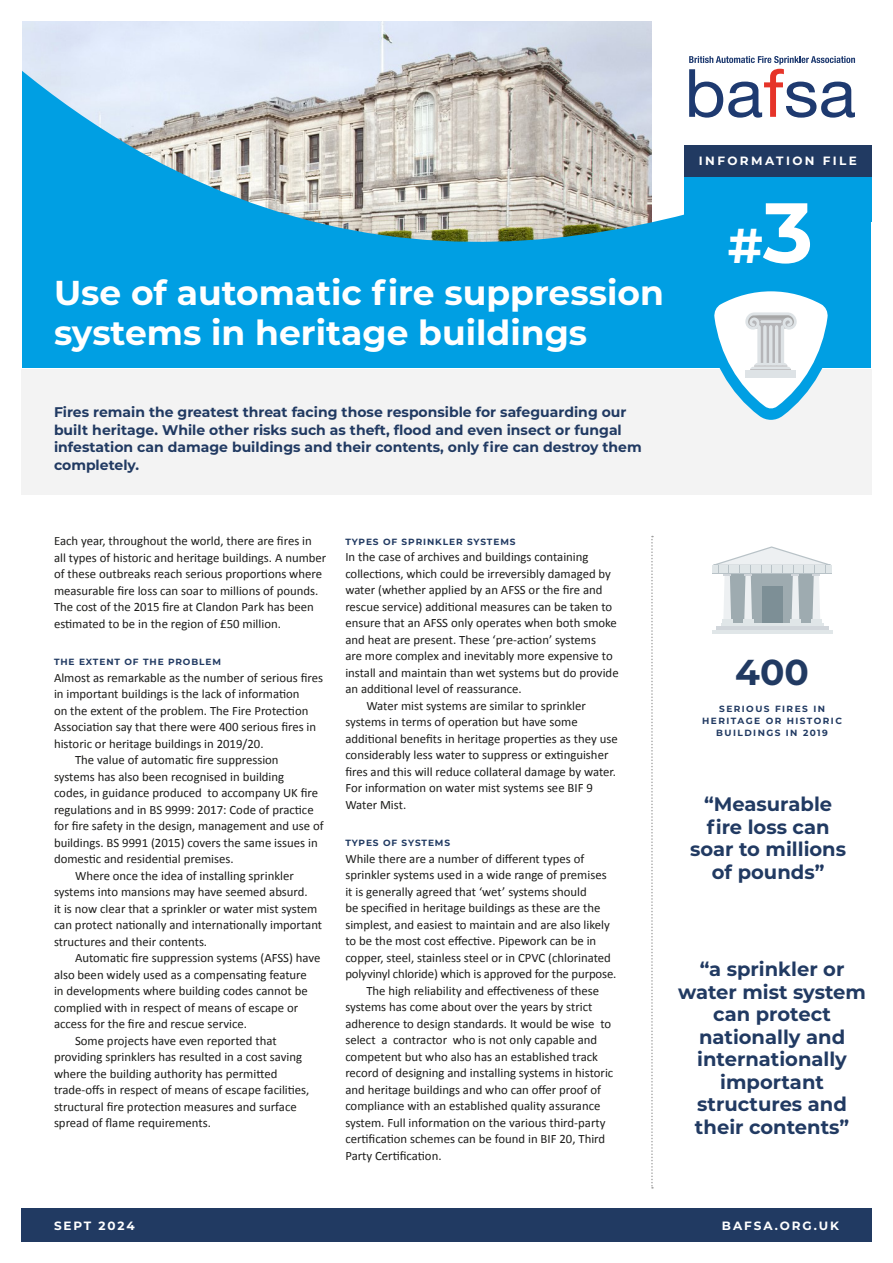
<style>
.page{position:relative;width:893px;height:1263px;background:#fff}
.page>*{position:absolute;margin:0;border:0;box-sizing:border-box;transform-origin:0 0}
.t1{font:700 48.9px "Montserrat";color:#fff}
.t2{font:700 36px "Montserrat";color:#213a62}
.t3{font:700 34.5px/40.5px "Montserrat";color:#fff}
.t4{font:700 19.5px/22.5px "Montserrat";color:#213a62;text-align:center}
.t5{font:700 13.95px/17.5px "Montserrat";color:#213a62}
.t6{font:12.75px/16.5px "Calibri";color:#1d1d1b}
.t7{font:700 12px "Montserrat";letter-spacing:.165em;color:#fff}
.t8{font:700 12px "Montserrat";letter-spacing:.2em;color:#fff}
.t9{font:700 9px "Montserrat";letter-spacing:.1em;color:#213a62}
.t10{font:700 9px/12px "Montserrat";letter-spacing:.16em;color:#213a62;text-align:center}
.s1{font-size:84.75px}
</style>
<div class="page">
<img style="left:22px;top:21px;width:629px;height:31px">
<svg style="left:22px;top:52px;width:849px;height:316px;background:#68b6d7"></svg>
<div style="left:630px;top:236px;width:242px;height:134px;background:#009fe3"></div>
<div style="left:684px;top:169px;width:188px;height:53px;background:#009fe3"></div>
<div style="left:0;top:368px;width:893px;height:178px;background:#fff"></div>
<div style="left:21px;top:1208px;width:851px;height:34px;background:#213a62"></div>
<svg style="left:689px;top:56px;width:166px;height:62px"></svg>
<div style="left:21px;top:370px;width:851px;height:125px;background:#f3f3f3"></div>
<svg style="left:651px;top:536px;width:2px;height:652px"></svg>
<div style="left:684px;top:145px;width:188px;height:31px;background:#213a62"></div>
<hr style="left:722px;top:619px;width:10px;height:4px;background:#e0e6e8">
<hr style="left:743px;top:619px;width:10px;height:4px;background:#e0e6e8">
<hr style="left:790px;top:619px;width:11px;height:4px;background:#e0e6e8">
<hr style="left:811px;top:619px;width:10px;height:4px;background:#e0e6e8">
<hr style="left:721px;top:623px;width:102px;height:3px;background:#e0e6e8">
<hr style="left:716px;top:626px;width:112px;height:4px;background:#d1d6db">
<hr style="left:712px;top:630px;width:120px;height:4px;background:#e0e6e8">
<div style="left:762px;top:586px;width:20px;height:37px;background:#7d8f96"></div>
<svg style="left:712px;top:546px;width:120px;height:75px"></svg>
<hr style="left:712px;top:573px;width:120px;height:1px;background:#b8c2c7">
<svg style="left:703px;top:291px;width:136px;height:129px"></svg>
<div style="left:745px;top:370px;width:51px;height:8px;background:#dee3e6"></div>
<p class="t8" style="left:699px;top:152px;width:159px">INFORMATION FILE</p>
<h3 class="t3" style="left:54px;top:271px;width:611px">Use of automatic fire suppression systems in heritage buildings</h3>
<p class="t5" style="left:54px;top:403px;width:589px">Fires remain the greatest threat facing those responsible for safeguarding our built heritage. While other risks such as theft, flood and even insect or fungal infestation can damage buildings and their contents, only fire can destroy them completely.</p>
<h1 class="t1" style="left:728px;top:210px;width:87px">#<span class="s1">3</span></h1>
<p class="t6" style="left:54px;top:532px;width:274px">Each year, throughout the world, there are fires in all types of historic and heritage buildings. A number of these outbreaks reach serious proportions where measurable fire loss can soar to millions of pounds.<br>The cost of the 2015 fire at Clandon Park has been estimated to be in the region of £50 million.</p>
<p class="t9" style="left:54px;top:656px;width:169px">THE EXTENT OF THE PROBLEM</p>
<p class="t6" style="left:54px;top:669px;width:271px">Almost as remarkable as the number of serious fires</p>
<p class="t6" style="left:54px;top:685px;width:247px">in important buildings is the lack of information</p>
<p class="t6" style="left:54px;top:702px;width:256px">on the extent of the problem. The Fire Protection</p>
<p class="t6" style="left:54px;top:718px;width:264px">Association say that there were 400 serious fires in</p>
<p class="t6" style="left:54px;top:735px;width:211px">historic or heritage buildings in 2019/20.</p>
<p class="t6" style="left:75px;top:751px;width:205px">The value of automatic fire suppression</p>
<p class="t6" style="left:54px;top:768px;width:232px">systems has also been recognised in building</p>
<p class="t6" style="left:54px;top:784px;width:266px">codes, in guidance produced to accompany UK fire</p>
<p class="t6" style="left:54px;top:801px;width:261px">regulations and in BS 9999: 2017: Code of practice</p>
<p class="t6" style="left:54px;top:817px;width:271px">for fire safety in the design, management and use of</p>
<p class="t6" style="left:54px;top:834px;width:265px">buildings. BS 9991 (2015) covers the same issues in</p>
<p class="t6" style="left:54px;top:850px;width:181px">domestic and residential premises.</p>
<p class="t6" style="left:75px;top:867px;width:220px">Where once the idea of installing sprinkler</p>
<p class="t6" style="left:54px;top:883px;width:255px">systems into mansions may have seemed absurd.</p>
<p class="t6" style="left:54px;top:900px;width:265px">it is now clear that a sprinkler or water mist system</p>
<p class="t6" style="left:54px;top:916px;width:270px">can protect nationally and internationally important</p>
<p class="t6" style="left:54px;top:933px;width:155px">structures and their contents.</p>
<p class="t6" style="left:75px;top:949px;width:247px">Automatic fire suppression systems (AFSS) have</p>
<p class="t6" style="left:54px;top:966px;width:254px">also been widely used as a compensating feature</p>
<p class="t6" style="left:54px;top:982px;width:255px">in developments where building codes cannot be</p>
<p class="t6" style="left:54px;top:999px;width:246px">complied with in respect of means of escape or</p>
<p class="t6" style="left:54px;top:1015px;width:195px">access for the fire and rescue service.</p>
<p class="t6" style="left:75px;top:1032px;width:203px">Some projects have even reported that</p>
<p class="t6" style="left:54px;top:1048px;width:250px">providing sprinklers has resulted in a cost saving</p>
<p class="t6" style="left:54px;top:1065px;width:225px">where the building authority has permitted</p>
<p class="t6" style="left:54px;top:1081px;width:257px">trade-offs in respect of means of escape facilities,</p>
<p class="t6" style="left:54px;top:1098px;width:244px">structural fire protection measures and surface</p>
<p class="t6" style="left:54px;top:1114px;width:158px">spread of flame requirements.</p>
<p class="t9" style="left:345px;top:535px;width:172px">TYPES OF SPRINKLER SYSTEMS</p>
<p class="t6" style="left:345px;top:548px;width:245px">In the case of archives and buildings containing</p>
<p class="t6" style="left:345px;top:565px;width:267px">collections, which could be irreversibly damaged by</p>
<p class="t6" style="left:345px;top:581px;width:259px">water (whether applied by an AFSS or the fire and</p>
<p class="t6" style="left:345px;top:598px;width:268px">rescue service) additional measures can be taken to</p>
<p class="t6" style="left:345px;top:614px;width:273px">ensure that an AFSS only operates when both smoke</p>
<p class="t6" style="left:345px;top:631px;width:252px">and heat are present. These ‘pre-action’ systems</p>
<p class="t6" style="left:345px;top:647px;width:269px">are more complex and inevitably more expensive to</p>
<p class="t6" style="left:345px;top:664px;width:275px">install and maintain than wet systems but do provide</p>
<p class="t6" style="left:345px;top:680px;width:178px">an additional level of reassurance.</p>
<p class="t6" style="left:366px;top:697px;width:221px">Water mist systems are similar to sprinkler</p>
<p class="t6" style="left:345px;top:713px;width:234px">systems in terms of operation but have some</p>
<p class="t6" style="left:345px;top:730px;width:274px">additional benefits in heritage properties as they use</p>
<p class="t6" style="left:345px;top:746px;width:265px">considerably less water to suppress or extinguisher</p>
<p class="t6" style="left:345px;top:763px;width:272px">fires and this will reduce collateral damage by water.</p>
<p class="t6" style="left:345px;top:779px;width:249px">For information on water mist systems see BIF 9</p>
<p class="t6" style="left:345px;top:796px;width:62px">Water Mist.</p>
<p class="t9" style="left:345px;top:836px;width:106px">TYPES OF SYSTEMS</p>
<p class="t6" style="left:345px;top:850px;width:240px">While there are a number of different types of</p>
<p class="t6" style="left:345px;top:866px;width:263px">sprinkler systems used in a wide range of premises</p>
<p class="t6" style="left:345px;top:883px;width:243px">it is generally agreed that ‘wet’ systems should</p>
<p class="t6" style="left:345px;top:899px;width:257px">be specified in heritage buildings as these are the</p>
<p class="t6" style="left:345px;top:916px;width:266px">simplest, and easiest to maintain and are also likely</p>
<p class="t6" style="left:345px;top:932px;width:252px">to be the most cost effective. Pipework can be in</p>
<p class="t6" style="left:345px;top:949px;width:267px">copper, steel, stainless steel or in CPVC (chlorinated</p>
<p class="t6" style="left:345px;top:965px;width:273px">polyvinyl chloride) which is approved for the purpose.</p>
<p class="t6" style="left:366px;top:982px;width:234px">The high reliability and effectiveness of these</p>
<p class="t6" style="left:345px;top:998px;width:249px">systems has come about over the years by strict</p>
<p class="t6" style="left:345px;top:1015px;width:267px">adherence to design standards. It would be wise to</p>
<p class="t6" style="left:345px;top:1031px;width:253px">select a contractor who is not only capable and</p>
<p class="t6" style="left:345px;top:1048px;width:254px">competent but who also has an established track</p>
<p class="t6" style="left:345px;top:1064px;width:269px">record of designing and installing systems in historic</p>
<p class="t6" style="left:345px;top:1081px;width:257px">and heritage buildings and who can offer proof of</p>
<p class="t6" style="left:345px;top:1097px;width:257px">compliance with an established quality assurance</p>
<p class="t6" style="left:345px;top:1114px;width:262px">system. Full information on the various third-party</p>
<p class="t6" style="left:345px;top:1130px;width:261px">certification schemes can be found in BIF 20, Third</p>
<p class="t6" style="left:345px;top:1147px;width:98px">Party Certification.</p>
<h2 class="t2" style="left:735px;top:646px;width:75px">400</h2>
<p class="t10" style="left:702px;top:703px;width:141px">SERIOUS FIRES IN<br>HERITAGE OR HISTORIC<br>BUILDINGS IN 2019</p>
<h3 class="t4" style="left:690px;top:792px;width:157px">“Measurable fire loss can soar to millions of pounds”</h3>
<h3 class="t4" style="left:678px;top:957px;width:189px">“a sprinkler or water mist system can protect nationally and internationally important structures and their contents”</h3>
<p class="t7" style="left:54px;top:1217px;width:82px">SEPT 2024</p>
<p class="t7" style="left:722px;top:1217px;width:118px">BAFSA.ORG.UK</p>
</div>
